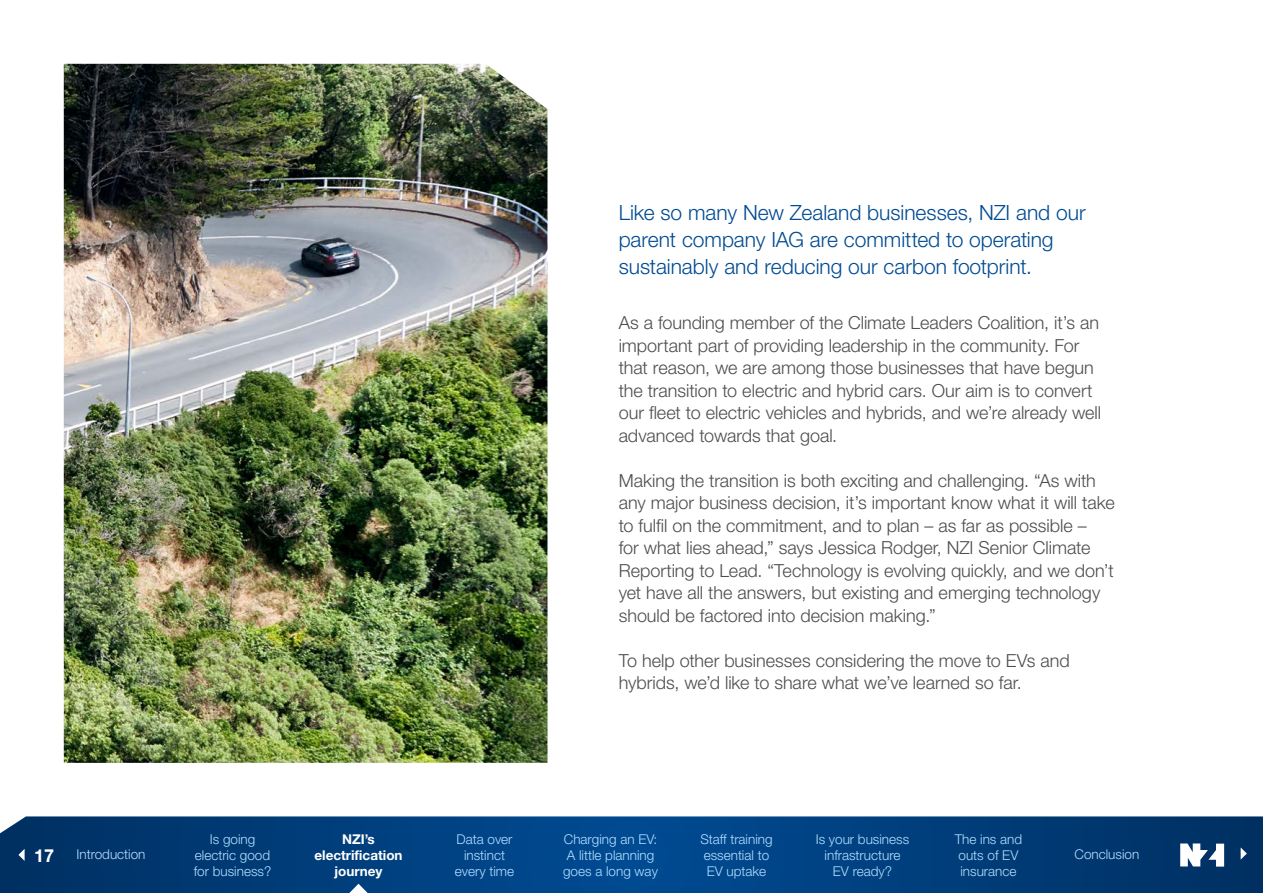
<style>
.page{position:relative;width:1263px;height:893px;background:#fff}
.page>*{position:absolute;margin:0;border:0;box-sizing:border-box;transform-origin:0 0}
.t1{font:300 21px/27px "Helvetica Neue LT Pro";letter-spacing:-.005em;color:#004b93}
.t2{font:300 18px/22.5px "Helvetica Neue LT Pro";color:#4d4d4f}
.t3{font:700 18px "Helvetica Neue LT Pro";color:#fff}
.t4{font:300 13.5px/15.8px "Helvetica Neue LT Pro";color:#b3dfff;text-align:center}
.t5{font:700 13.5px/15.8px "Helvetica Neue LT Pro";color:#fff;text-align:center}
</style>
<div class="page">
<img style="left:64px;top:64px;width:483px;height:699px">
<svg style="left:0;top:816px;width:1263px;height:77px;background:#023f7b"></svg>
<svg style="left:18px;top:849px;width:7px;height:12px"></svg>
<svg style="left:1241px;top:847px;width:6px;height:13px"></svg>
<svg style="left:349px;top:884px;width:19px;height:9px"></svg>
<svg style="left:1180px;top:843px;width:44px;height:24px"></svg>
<p class="t1" style="left:619px;top:198px;width:468px">Like so many New Zealand businesses, NZI and our parent company IAG are committed to operating sustainably and reducing our carbon footprint.</p>
<p class="t2" style="left:619px;top:311px;width:484px">As a founding member of the Climate Leaders Coalition, it’s an important part of providing leadership in the community. For that reason, we are among those businesses that have begun the transition to electric and hybrid cars. Our aim is to convert our fleet to electric vehicles and hybrids, and we’re already well advanced towards that goal.</p>
<p class="t2" style="left:619px;top:469px;width:497px">Making the transition is both exciting and challenging. “As with any major business decision, it’s important know what it will take to fulfil on the commitment, and to plan – as far as possible –<br>for what lies ahead,” says Jessica Rodger, NZI Senior Climate Reporting to Lead. “Technology is evolving quickly, and we don’t yet have all the answers, but existing and emerging technology should be factored into decision making.”</p>
<p class="t2" style="left:619px;top:649px;width:453px">To help other businesses considering the move to EVs and hybrids, we’d like to share what we’ve learned so far.</p>
<p class="t3" style="left:34px;top:844px;width:22px">17</p>
<p class="t4" style="left:77px;top:846px;width:71px">Introduction</p>
<p class="t4" style="left:194px;top:831px;width:79px">Is going electric good for business?</p>
<p class="t5" style="left:314px;top:831px;width:90px">NZI’s electrification journey</p>
<p class="t4" style="left:455px;top:831px;width:61px">Data over instinct every time</p>
<p class="t4" style="left:563px;top:831px;width:96px;text-align:left">Charging an EV:<br>A little planning goes a long way</p>
<p class="t4" style="left:700px;top:831px;width:74px;text-align:left">Staff training essential to<br>EV uptake</p>
<p class="t4" style="left:816px;top:831px;width:95px">Is your business infrastructure<br>EV ready?</p>
<p class="t4" style="left:955px;top:831px;width:69px;text-align:left">The ins and outs of EV insurance</p>
<p class="t4" style="left:1074px;top:846px;width:66px">Conclusion</p>
</div>
